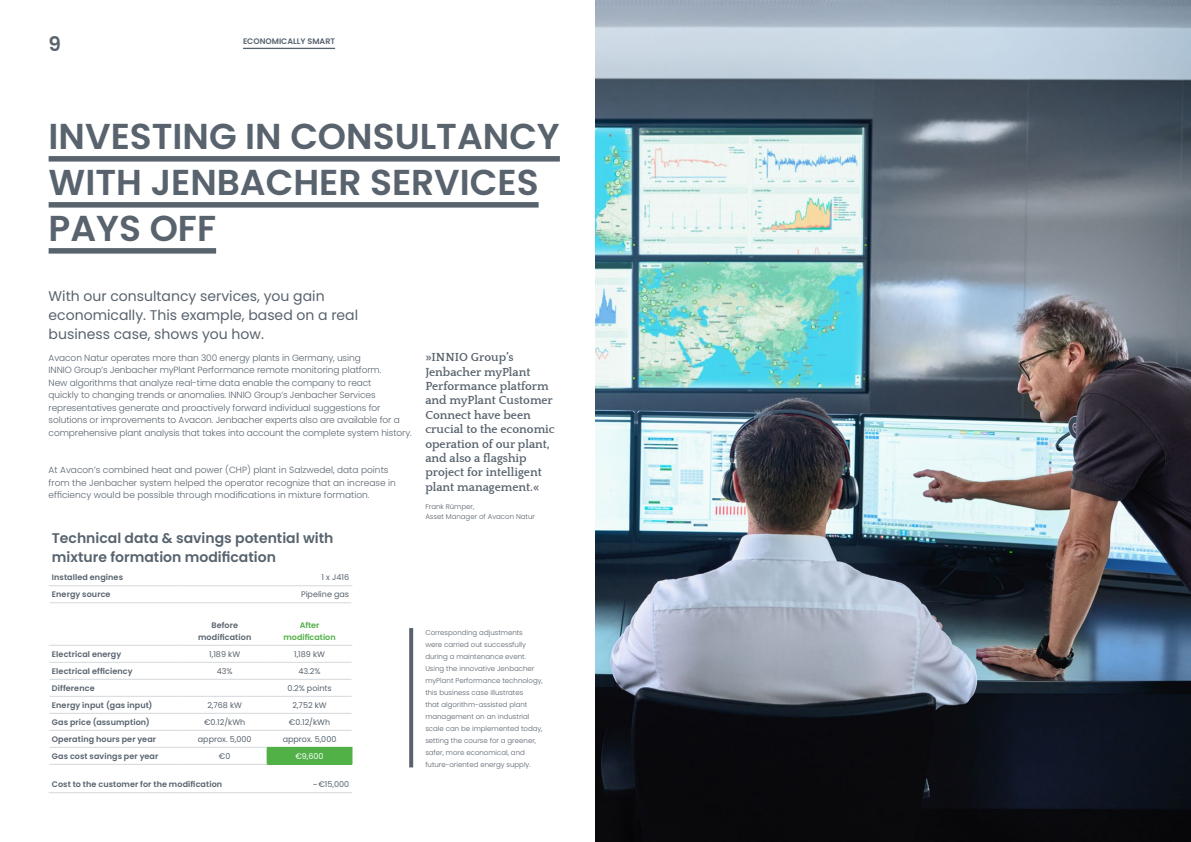
<style>
.page{position:relative;width:1191px;height:842px;background:#fff}
.page>*{position:absolute;margin:0;border:0;box-sizing:border-box;transform-origin:0 0}
.t1{font:600 36px/46px "Poppins";color:#58636e}
.t2{font:600 20px "Poppins";color:#58636e}
.t3{font:14px/19px "Poppins";color:#58636e}
.t4{font:600 14px/19px "Poppins";color:#58636e}
.t5{font:700 12px/14.4px "Quattrocento";color:#58636e}
.t6{font:300 9px/12.5px "Poppins";letter-spacing:-.01em;color:#58636e}
.t7{font:600 8px/12px "Poppins";letter-spacing:.015em;color:#58636e;text-align:center}
.t8{font:8px "Poppins";color:#58636e}
.t9{font:600 8px/12px "Poppins";color:#51b046;text-align:center}
.t10{font:8px "Poppins";color:#fff}
.t11{font:300 7px/12px "Poppins";color:#58636e}
</style>
<div class="page">
<div style="left:49px;top:156px;width:511px;height:6px;background:#58636e"></div>
<div style="left:49px;top:202px;width:489px;height:6px;background:#58636e"></div>
<div style="left:49px;top:248px;width:167px;height:6px;background:#58636e"></div>
<div style="left:267px;top:747px;width:85px;height:17px;background:#51b046"></div>
<hr style="left:49px;top:585px;width:133px;height:1px;background:#d5d8db">
<hr style="left:182px;top:585px;width:85px;height:1px;background:#d5d8db">
<hr style="left:267px;top:585px;width:85px;height:1px;background:#d5d8db">
<hr style="left:49px;top:602px;width:133px;height:1px;background:#d5d8db">
<hr style="left:182px;top:602px;width:85px;height:1px;background:#d5d8db">
<hr style="left:267px;top:602px;width:84px;height:1px;background:#d5d8db">
<hr style="left:49px;top:645px;width:133px;height:1px;background:#d5d8db">
<hr style="left:182px;top:645px;width:85px;height:1px;background:#d5d8db">
<hr style="left:267px;top:645px;width:85px;height:1px;background:#d5d8db">
<hr style="left:49px;top:662px;width:133px;height:1px;background:#d5d8db">
<hr style="left:49px;top:679px;width:133px;height:1px;background:#d5d8db">
<hr style="left:49px;top:696px;width:133px;height:1px;background:#d5d8db">
<hr style="left:49px;top:713px;width:133px;height:1px;background:#d5d8db">
<hr style="left:182px;top:662px;width:85px;height:1px;background:#d5d8db">
<hr style="left:182px;top:679px;width:85px;height:1px;background:#d5d8db">
<hr style="left:182px;top:696px;width:85px;height:1px;background:#d5d8db">
<hr style="left:182px;top:713px;width:85px;height:1px;background:#d5d8db">
<hr style="left:267px;top:662px;width:84px;height:1px;background:#d5d8db">
<hr style="left:267px;top:679px;width:84px;height:1px;background:#d5d8db">
<hr style="left:267px;top:696px;width:84px;height:1px;background:#d5d8db">
<hr style="left:267px;top:713px;width:84px;height:1px;background:#d5d8db">
<hr style="left:49px;top:730px;width:133px;height:1px;background:#d5d8db">
<hr style="left:182px;top:730px;width:85px;height:1px;background:#d5d8db">
<hr style="left:267px;top:730px;width:84px;height:1px;background:#d5d8db">
<hr style="left:49px;top:747px;width:133px;height:1px;background:#d5d8db">
<hr style="left:182px;top:747px;width:85px;height:1px;background:#d5d8db">
<hr style="left:49px;top:764px;width:133px;height:1px;background:#d5d8db">
<hr style="left:49px;top:792px;width:133px;height:1px;background:#d5d8db">
<hr style="left:182px;top:792px;width:85px;height:1px;background:#d5d8db">
<hr style="left:182px;top:764px;width:85px;height:1px;background:#d5d8db">
<hr style="left:267px;top:792px;width:85px;height:1px;background:#d5d8db">
<svg style="left:409px;top:628px;width:4px;height:139px"></svg>
<img style="left:595px;top:0;width:596px;height:842px">
<hr style="left:243px;top:48px;width:92px;height:1px;background:#58636e">
<h2 class="t2" style="left:49px;top:32px;width:14px">9</h2>
<p class="t7" style="left:243px;top:36px;width:93px">ECONOMICALLY SMART</p>
<h1 class="t1" style="left:49px;top:113px;width:513px">INVESTING IN CONSULTANCY<br>WITH JENBACHER SERVICES<br>PAYS OFF</h1>
<h3 class="t3" style="left:49px;top:286px;width:311px">With our consultancy services, you gain economically. This example, based on a real business case, shows you how.</h3>
<p class="t6" style="left:49px;top:351px;width:365px">Avacon Natur operates more than 300 energy plants in Germany, using<br>INNIO Group’s Jenbacher myPlant Performance remote monitoring platform.<br>New algorithms that analyze real-time data enable the company to react<br>quickly to changing trends or anomalies. INNIO Group’s Jenbacher Services representatives generate and proactively forward individual suggestions for solutions or improvements to Avacon. Jenbacher experts also are available for a comprehensive plant analysis that takes into account the complete system history.</p>
<p class="t6" style="left:49px;top:464px;width:349px">At Avacon’s combined heat and power (CHP) plant in Salzwedel, data points from the Jenbacher system helped the operator recognize that an increase in efficiency would be possible through modifications in mixture formation.</p>
<h3 class="t4" style="left:52px;top:528px;width:283px">Technical data &amp; savings potential with mixture formation modification</h3>
<p class="t7" style="left:52px;top:571px;width:73px">Installed engines</p>
<p class="t8" style="left:321px;top:573px;width:29px">1 x J416</p>
<p class="t7" style="left:52px;top:588px;width:60px">Energy source</p>
<p class="t8" style="left:301px;top:590px;width:50px">Pipeline gas</p>
<p class="t7" style="left:198px;top:619px;width:55px">Before modification</p>
<p class="t9" style="left:283px;top:619px;width:54px">After modification</p>
<p class="t7" style="left:52px;top:648px;width:71px">Electrical energy</p>
<p class="t8" style="left:209px;top:649px;width:32px">1,189 kW</p>
<p class="t8" style="left:294px;top:649px;width:32px">1,189 kW</p>
<p class="t7" style="left:52px;top:665px;width:82px">Electrical efficiency</p>
<p class="t8" style="left:217px;top:666px;width:17px">43%</p>
<p class="t8" style="left:298px;top:666px;width:24px">43.2%</p>
<p class="t7" style="left:52px;top:682px;width:44px">Difference</p>
<p class="t8" style="left:287px;top:683px;width:46px">0.2% points</p>
<p class="t7" style="left:52px;top:699px;width:102px">Energy input (gas input)</p>
<p class="t8" style="left:207px;top:700px;width:36px">2,768 kW</p>
<p class="t8" style="left:292px;top:700px;width:36px">2,752 kW</p>
<p class="t7" style="left:52px;top:716px;width:99px">Gas price (assumption)</p>
<p class="t8" style="left:204px;top:717px;width:43px">€0.12/kWh</p>
<p class="t8" style="left:289px;top:717px;width:43px">€0.12/kWh</p>
<p class="t7" style="left:52px;top:733px;width:106px">Operating hours per year</p>
<p class="t8" style="left:198px;top:734px;width:55px">approx. 5,000</p>
<p class="t8" style="left:283px;top:734px;width:55px">approx. 5,000</p>
<p class="t7" style="left:52px;top:750px;width:108px">Gas cost savings per year</p>
<p class="t8" style="left:219px;top:751px;width:13px">€0</p>
<p class="t10" style="left:295px;top:751px;width:30px">€9,600</p>
<p class="t7" style="left:52px;top:778px;width:172px">Cost to the customer for the modification</p>
<p class="t8" style="left:313px;top:779px;width:37px">~€15,000</p>
<h3 class="t5" style="left:425px;top:350px;width:131px">»INNIO Group’s<br>Jenbacher myPlant<br>Performance platform and myPlant Customer<br>Connect have been crucial to the economic operation of our plant, and also a flagship project for intelligent plant management.«</h3>
<p class="t11" style="left:425px;top:502px;width:111px;line-height:10px">Frank Rümper,<br>Asset Manager of Avacon Natur</p>
<p class="t11" style="left:425px;top:627px;width:119px">Corresponding adjustments<br>were carried out successfully during a maintenance event.<br>Using the innovative Jenbacher myPlant Performance technology, this business case illustrates<br>that algorithm-assisted plant management on an industrial scale can be implemented today, setting the course for a greener, safer, more economical, and future-oriented energy supply.</p>
</div>
